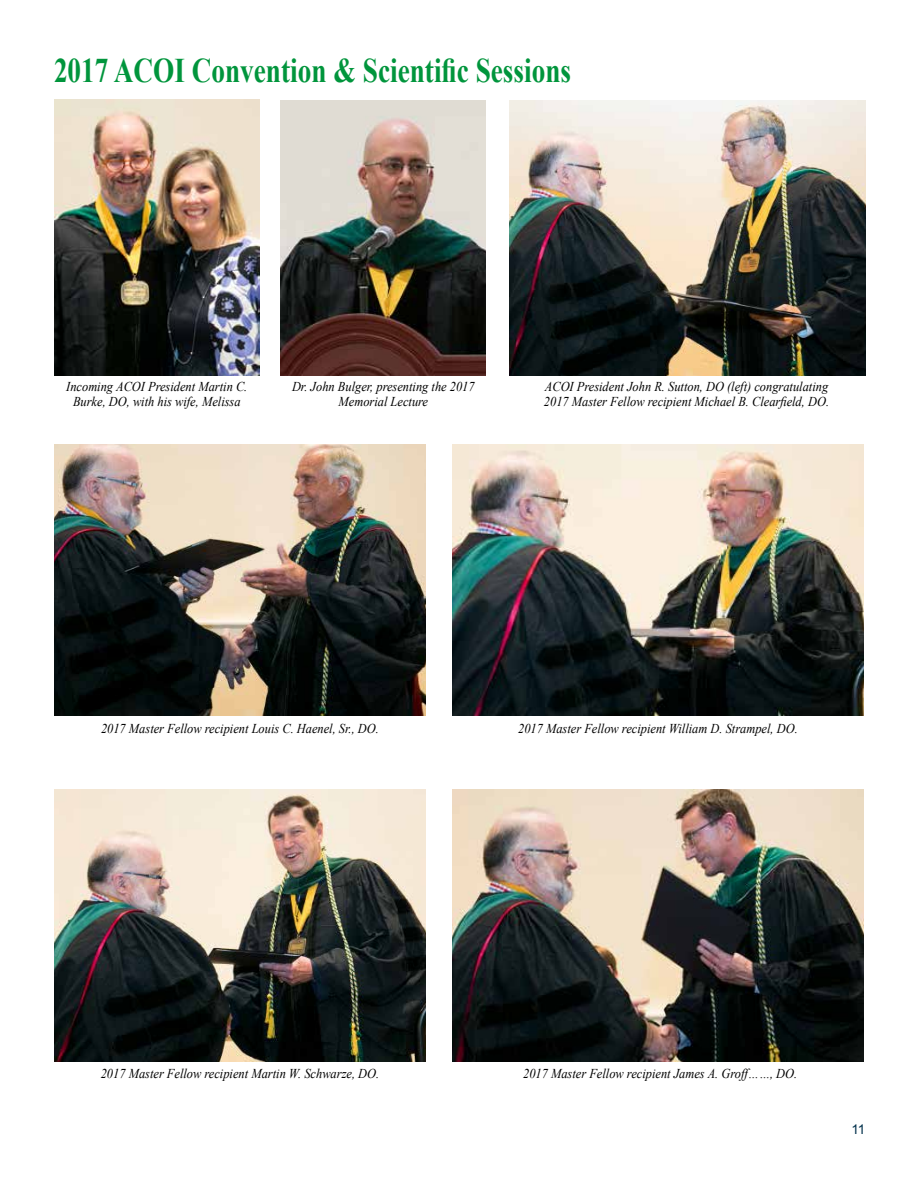
<style>
.page{position:relative;width:918px;height:1188px;background:#fff}
.page>*{position:absolute;margin:0;border:0;box-sizing:border-box;transform-origin:0 0}
.t1{font:700 34.5px "Times New Roman";color:#00953c;scale:.79 1}
.t2{font:italic 13.5px/15px "Times New Roman";color:#000;text-align:center;scale:.92 1}
.t3{font:13.5px "Arial";color:#00304b}
</style>
<div class="page">
<img style="left:54px;top:100px;width:206px;height:276px">
<img style="left:510px;top:100px;width:355px;height:275px">
<img style="left:54px;top:444px;width:372px;height:271px">
<img style="left:54px;top:790px;width:372px;height:271px">
<img style="left:453px;top:444px;width:410px;height:271px">
<img style="left:280px;top:101px;width:206px;height:275px">
<img style="left:453px;top:790px;width:410px;height:271px">
<h1 class="t1" style="left:54px;top:47px;width:656px">2017 ACOI Convention &amp; Scientific Sessions</h1>
<p class="t2" style="left:66px;top:378px;width:198px">Incoming ACOI President Martin C.<br>Burke, DO, with his wife, Melissa</p>
<p class="t2" style="left:292px;top:378px;width:200px">Dr. John Bulger, presenting the 2017<br>Memorial Lecture</p>
<p class="t2" style="left:544px;top:378px;width:311px;text-align:left">ACOI President John R. Sutton, DO (left) congratulating<br>2017 Master Fellow recipient Michael B. Clearfield, DO.</p>
<p class="t2" style="left:101px;top:721px;width:304px">2017 Master Fellow recipient Louis C. Haenel, Sr., DO.</p>
<p class="t2" style="left:518px;top:721px;width:305px">2017 Master Fellow recipient William D. Strampel, DO.</p>
<p class="t2" style="left:101px;top:1065px;width:304px">2017 Master Fellow recipient Martin W. Schwarze, DO.</p>
<p class="t2" style="left:523px;top:1065px;width:299px">2017 Master Fellow recipient James A. Groff……, DO.</p>
<p class="t3" style="left:851px;top:1120px;width:16px">11</p>
</div>
